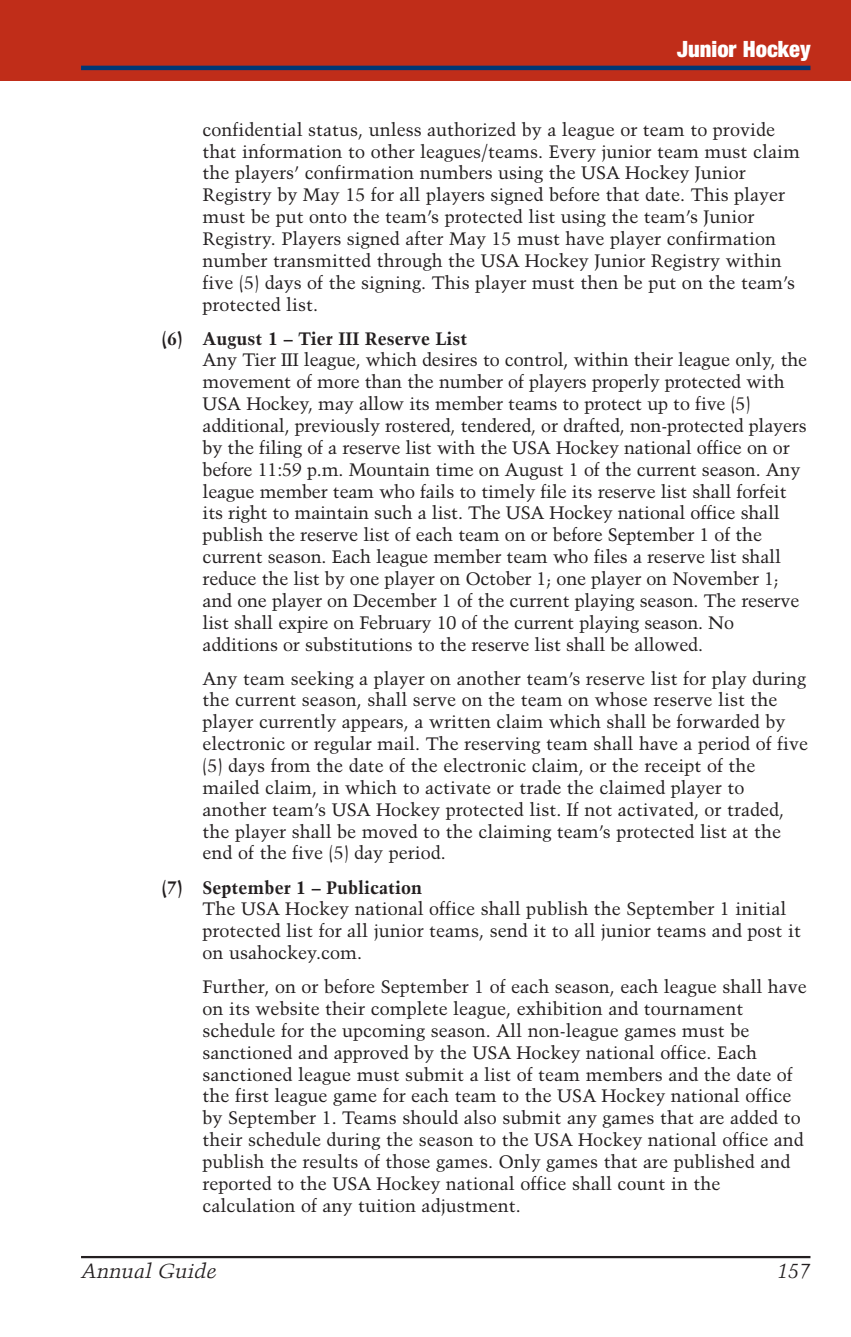
<style>
.page{position:relative;width:851px;height:1337px;background:#fff}
.page>*{position:absolute;margin:0;border:0;box-sizing:border-box;transform-origin:0 0}
.t1{font:900 condensed 22.5px "Helvetica Neue";color:#fff}
.t2{font:italic 20.25px "Trump Mediaeval";color:#231f20}
.t3{font:18px/21.8px "Trump Mediaeval";color:#231f20}
.t4{font:700 18px "Trump Mediaeval";color:#231f20}
</style>
<div class="page">
<div style="left:0;top:0;width:850px;height:81px;background:#c02d19"></div>
<hr style="left:81px;top:66px;width:729px;height:4px;background:#013775">
<hr style="left:81px;top:1256px;width:729px;height:2px;background:#231f20">
<p class="t1" style="left:677px;top:40px;width:135px">Junior Hockey</p>
<p class="t3" style="left:202px;top:118px;width:599px">confidential status, unless authorized by a league or team to provide that information to other leagues/teams. Every junior team must claim the players’ confirmation numbers using the USA Hockey Junior Registry by May 15 for all players signed before that date. This player must be put onto the team’s protected list using the team’s Junior Registry. Players signed after May 15 must have player confirmation number transmitted through the USA Hockey Junior Registry within five (5) days of the signing. This player must then be put on the team’s protected list.</p>
<p class="t4" style="left:162px;top:328px;width:307px">(6) August 1 – Tier III Reserve List</p>
<p class="t3" style="left:202px;top:349px;width:606px">Any Tier III league, which desires to control, within their league only, the movement of more than the number of players properly protected with USA Hockey, may allow its member teams to protect up to five (5) additional, previously rostered, tendered, or drafted, non-protected players by the filing of a reserve list with the USA Hockey national office on or before 11:59 p.m. Mountain time on August 1 of the current season. Any league member team who fails to timely file its reserve list shall forfeit its right to maintain such a list. The USA Hockey national office shall publish the reserve list of each team on or before September 1 of the current season. Each league member team who files a reserve list shall reduce the list by one player on October 1; one player on November 1; and one player on December 1 of the current playing season. The reserve list shall expire on February 10 of the current playing season. No additions or substitutions to the reserve list shall be allowed.</p>
<p class="t3" style="left:202px;top:667px;width:607px">Any team seeking a player on another team’s reserve list for play during the current season, shall serve on the team on whose reserve list the player currently appears, a written claim which shall be forwarded by electronic or regular mail. The reserving team shall have a period of five (5) days from the date of the electronic claim, or the receipt of the mailed claim, in which to activate or trade the claimed player to another team’s USA Hockey protected list. If not activated, or traded, the player shall be moved to the claiming team’s protected list at the end of the five (5) day period.</p>
<p class="t4" style="left:162px;top:876px;width:262px">(7) September 1 – Publication</p>
<p class="t3" style="left:202px;top:898px;width:600px">The USA Hockey national office shall publish the September 1 initial protected list for all junior teams, send it to all junior teams and post it on usahockey.com.</p>
<p class="t3" style="left:202px;top:976px;width:606px">Further, on or before September 1 of each season, each league shall have on its website their complete league, exhibition and tournament schedule for the upcoming season. All non-league games must be sanctioned and approved by the USA Hockey national office. Each sanctioned league must submit a list of team members and the date of the first league game for each team to the USA Hockey national office by September 1. Teams should also submit any games that are added to their schedule during the season to the USA Hockey national office and publish the results of those games. Only games that are published and reported to the USA Hockey national office shall count in the calculation of any tuition adjustment.</p>
<p class="t2" style="left:81px;top:1259px;width:137px">Annual Guide</p>
<p class="t2" style="left:776px;top:1259px;width:35px">157</p>
</div>
